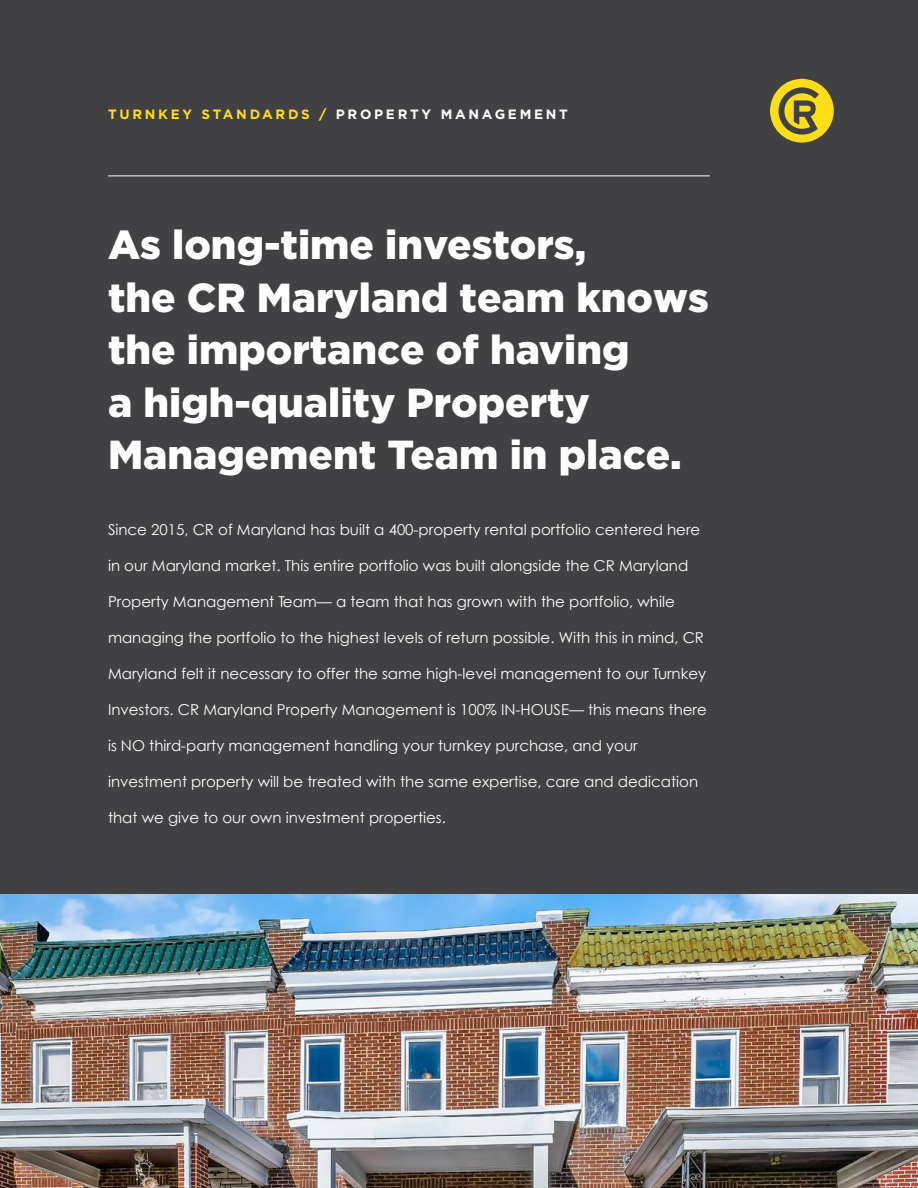
<style>
.page{position:relative;width:918px;height:1188px;background:#414042}
.page>*{position:absolute;margin:0;border:0;box-sizing:border-box;transform-origin:0 0}
.t1{font:900 40.5px/52.5px "Gotham";color:#fff}
.t2{font:15px "Century Gothic";color:#fff}
.t3{font:700 13.5px "Gotham";letter-spacing:.2em;color:#fff}
.s1{color:#ffde17}
</style>
<div class="page">
<div style="left:770px;top:79px;width:64px;height:64px;background:#ffde17;border-radius:50%"></div>
<svg style="left:779px;top:87px;width:40px;height:48px"></svg>
<hr style="left:108px;top:176px;width:602px;height:1px;background:#fff">
<img style="left:0;top:894px;width:918px;height:294px">
<p class="t3" style="left:108px;top:105px;width:461px"><span class="s1">TURNKEY STANDARDS /</span> PROPERTY MANAGEMENT</p>
<h1 class="t1" style="left:108px;top:218px;width:602px">As long-time investors,<br>the CR Maryland team knows the importance of having<br>a high-quality Property<br>Management Team in place.</h1>
<p class="t2" style="left:108px;top:519px;width:594px">Since 2015, CR of Maryland has built a 400-property rental portfolio centered here</p>
<p class="t2" style="left:108px;top:555px;width:582px">in our Maryland market. This entire portfolio was built alongside the CR Maryland</p>
<p class="t2" style="left:108px;top:591px;width:568px">Property Management Team— a team that has grown with the portfolio, while</p>
<p class="t2" style="left:108px;top:627px;width:598px">managing the portfolio to the highest levels of return possible. With this in mind, CR</p>
<p class="t2" style="left:108px;top:663px;width:600px">Maryland felt it necessary to offer the same high-level management to our Turnkey</p>
<p class="t2" style="left:108px;top:699px;width:600px">Investors. CR Maryland Property Management is 100% IN-HOUSE— this means there</p>
<p class="t2" style="left:108px;top:735px;width:531px">is NO third-party management handling your turnkey purchase, and your</p>
<p class="t2" style="left:108px;top:771px;width:592px">investment property will be treated with the same expertise, care and dedication</p>
<p class="t2" style="left:108px;top:807px;width:339px">that we give to our own investment properties.</p>
</div>
